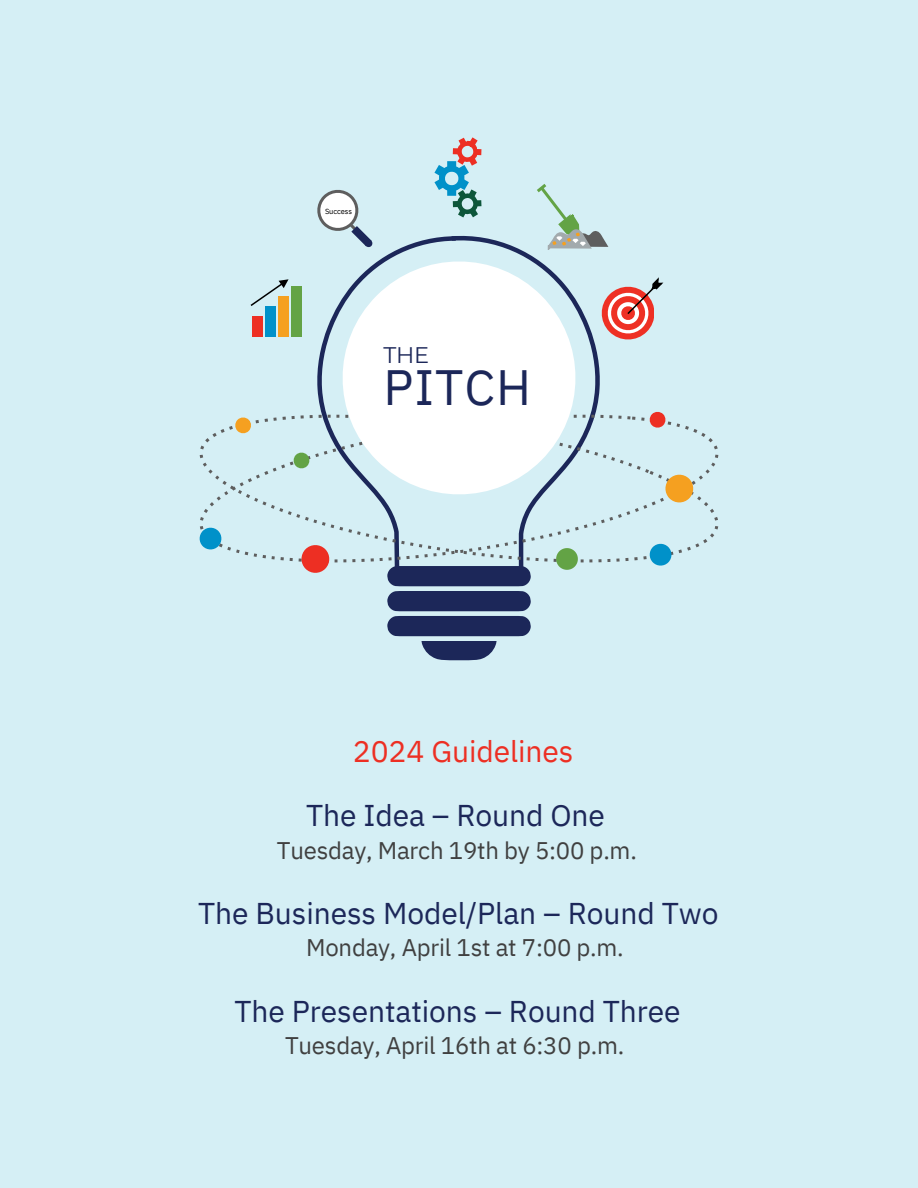
<style>
.page{position:relative;width:918px;height:1188px;background:#d5eff5}
.page>*{position:absolute;margin:0;border:0;box-sizing:border-box;transform-origin:0 0}
.t1{font:49.5px "IBM Plex Sans";letter-spacing:.02em;color:#1c2759}
.t2{font:30px/64.2px "IBM Plex Sans";letter-spacing:-.005em;color:#1c2759;text-align:center}
.t3{font:24px "IBM Plex Sans";letter-spacing:-.01em;color:#404040}
.t4{font:22.5px "Montserrat";color:#1c2759}
.t5{font:7.5px "IBM Plex Sans";letter-spacing:-.01em;color:#000}
.s1{color:#ed2f23}
</style>
<div class="page">
<svg style="left:387px;top:573px;width:144px;height:87px"></svg>
<svg style="left:317px;top:236px;width:143px;height:338px"></svg>
<svg style="left:447px;top:235px;width:153px;height:338px"></svg>
<div style="left:292px;top:286px;width:10px;height:50px;background:#63a345"></div>
<div style="left:278px;top:296px;width:10px;height:40px;background:#f5a020"></div>
<div style="left:265px;top:306px;width:10px;height:30px;background:#0091c9"></div>
<div style="left:252px;top:316px;width:10px;height:20px;background:#ed2f23"></div>
<svg style="left:250px;top:279px;width:39px;height:29px"></svg>
<svg style="left:594px;top:275px;width:70px;height:72px"></svg>
<svg style="left:434px;top:137px;width:48px;height:81px"></svg>
<svg style="left:317px;top:190px;width:56px;height:57px"></svg>
<svg style="left:200px;top:415px;width:518px;height:147px"></svg>
<svg style="left:199px;top:527px;width:23px;height:24px"></svg>
<svg style="left:664px;top:473px;width:31px;height:31px"></svg>
<svg style="left:300px;top:544px;width:31px;height:30px"></svg>
<svg style="left:555px;top:547px;width:24px;height:24px"></svg>
<svg style="left:293px;top:452px;width:17px;height:17px"></svg>
<svg style="left:649px;top:412px;width:17px;height:16px"></svg>
<svg style="left:234px;top:417px;width:18px;height:17px"></svg>
<svg style="left:649px;top:543px;width:24px;height:23px"></svg>
<svg style="left:332px;top:251px;width:254px;height:254px;fill:#fff"></svg>
<svg style="left:534px;top:184px;width:75px;height:67px"></svg>
<h3 class="t5" style="left:325px;top:206px;width:29px">Success</h3>
<h2 class="t4" style="left:383px;top:341px;width:47px">THE</h2>
<h2 class="t1" style="left:383px;top:354px;width:149px">PITCH</h2>
<p class="t2" style="left:306px;top:719px;width:300px"><span class="s1">2024 Guidelines<br></span>The Idea – Round One</p>
<h2 class="t3" style="left:277px;top:834px;width:361px">Tuesday, March 19th by 5:00 p.m.</h2>
<h1 class="t2" style="left:198px;top:881px;width:522px">The Business Model/Plan – Round Two</h1>
<h3 class="t3" style="left:306px;top:932px;width:319px">Monday, April 1st at 7:00 p.m.</h3>
<p class="t2" style="left:234px;top:978px;width:448px">The Presentations – Round Three</p>
<h2 class="t3" style="left:285px;top:1030px;width:341px">Tuesday, April 16th at 6:30 p.m.</h2>
</div>
